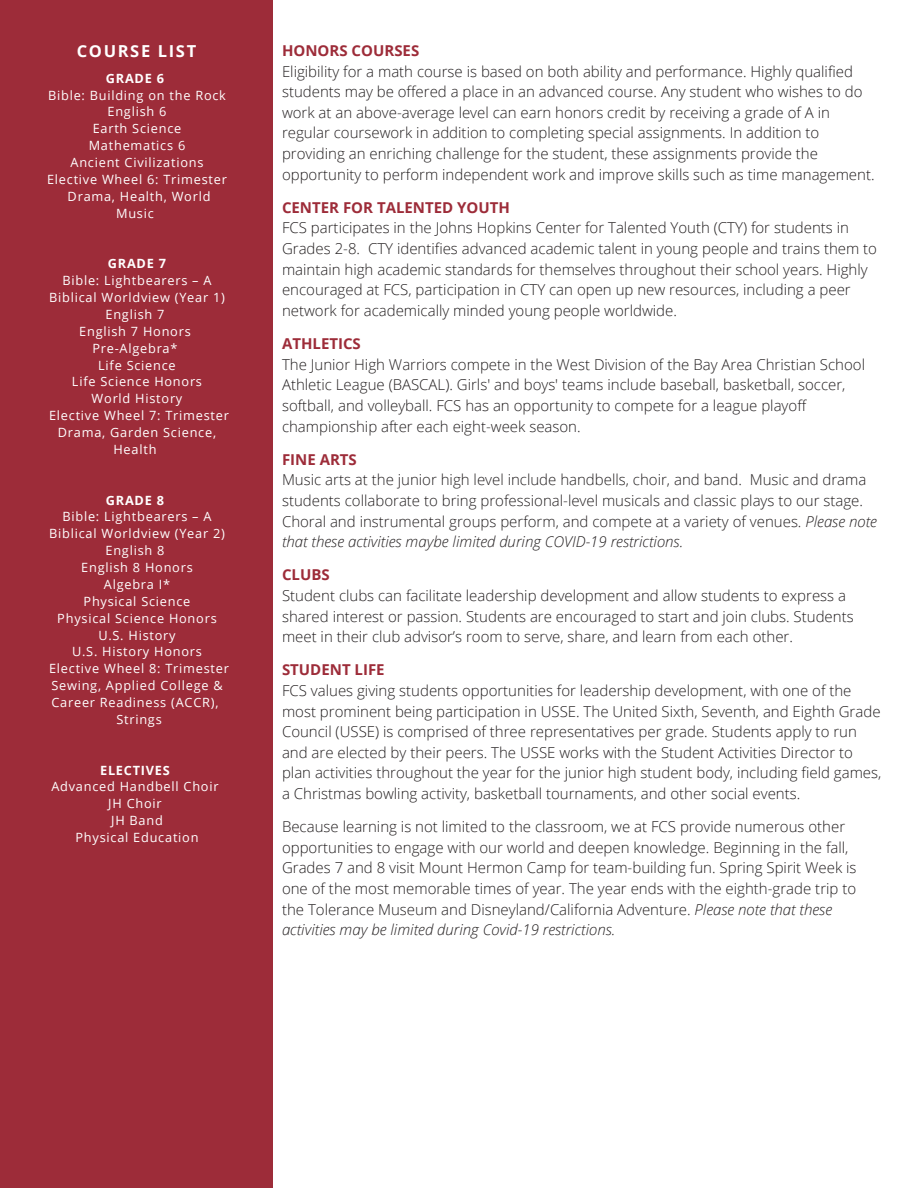
<style>
.page{position:relative;width:918px;height:1188px;background:#fff}
.page>*{position:absolute;margin:0;border:0;box-sizing:border-box;transform-origin:0 0}
.t1{font:700 16.5px "Open Sans";letter-spacing:.1em;color:#fff}
.t2{font:300 15px/20.5px "Open Sans";color:#231f20}
.t3{font:700 15px "Open Sans";color:#9d2c39}
.t4{font:12.75px/16.8px "Open Sans";letter-spacing:.06em;color:#fff;text-align:center}
.t5{font:700 12.75px "Open Sans";letter-spacing:.06em;color:#fff}
.s1{font-style:italic}
</style>
<div class="page">
<div style="left:0;top:0;width:273px;height:1188px;background:#9d2c39"></div>
<p class="t1" style="left:77px;top:40px;width:121px">COURSE LIST</p>
<p class="t5" style="left:106px;top:69px;width:60px">GRADE 6</p>
<p class="t4" style="left:47px;top:86px;width:181px">Bible: Building on the Rock<br>English 6<br>Earth Science<br>Mathematics 6<br>Ancient Civilizations<br>Elective Wheel 6: Trimester<br>Drama, Health, World<br>Music</p>
<p class="t5" style="left:108px;top:255px;width:60px">GRADE 7</p>
<p class="t4" style="left:62px;top:272px;width:151px">Bible: Lightbearers – A</p>
<p class="t4" style="left:49px;top:289px;width:177px">Biblical Worldview (Year 1)</p>
<p class="t4" style="left:106px;top:306px;width:60px">English 7</p>
<p class="t4" style="left:79px;top:322px;width:113px">English 7 Honors</p>
<p class="t4" style="left:92px;top:339px;width:87px">Pre-Algebra*</p>
<p class="t4" style="left:98px;top:356px;width:79px">Life Science</p>
<p class="t4" style="left:72px;top:373px;width:132px">Life Science Honors</p>
<p class="t4" style="left:92px;top:390px;width:92px">World History</p>
<p class="t4" style="left:49px;top:407px;width:181px">Elective Wheel 7: Trimester</p>
<p class="t4" style="left:58px;top:424px;width:160px">Drama, Garden Science,</p>
<p class="t4" style="left:113px;top:441px;width:45px">Health</p>
<p class="t5" style="left:106px;top:491px;width:60px">GRADE 8</p>
<p class="t4" style="left:62px;top:508px;width:151px">Bible: Lightbearers – A</p>
<p class="t4" style="left:49px;top:525px;width:177px">Biblical Worldview (Year 2)</p>
<p class="t4" style="left:106px;top:542px;width:60px">English 8</p>
<p class="t4" style="left:81px;top:559px;width:113px">English 8 Honors</p>
<p class="t4" style="left:104px;top:576px;width:68px">Algebra I*</p>
<p class="t4" style="left:84px;top:592px;width:108px">Physical Science</p>
<p class="t4" style="left:57px;top:609px;width:161px">Physical Science Honors</p>
<p class="t4" style="left:98px;top:626px;width:79px">U.S. History</p>
<p class="t4" style="left:72px;top:643px;width:131px">U.S. History Honors</p>
<p class="t4" style="left:49px;top:660px;width:181px">Elective Wheel 8: Trimester</p>
<p class="t4" style="left:51px;top:677px;width:173px">Sewing, Applied College &amp;</p>
<p class="t4" style="left:51px;top:694px;width:169px">Career Readiness (ACCR),</p>
<p class="t4" style="left:116px;top:711px;width:47px">Strings</p>
<p class="t5" style="left:100px;top:761px;width:71px">ELECTIVES</p>
<p class="t4" style="left:51px;top:778px;width:169px">Advanced Handbell Choir<br>JH Choir<br>JH Band<br>Physical Education</p>
<p class="t3" style="left:282px;top:40px;width:139px">HONORS COURSES</p>
<p class="t2" style="left:282px;top:60px;width:594px">Eligibility for a math course is based on both ability and performance. Highly qualified students may be offered a place in an advanced course. Any student who wishes to do work at an above-average level can earn honors credit by receiving a grade of A in regular coursework in addition to completing special assignments. In addition to providing an enriching challenge for the student, these assignments provide the opportunity to perform independent work and improve skills such as time management.</p>
<p class="t3" style="left:282px;top:197px;width:229px">CENTER FOR TALENTED YOUTH</p>
<p class="t2" style="left:282px;top:217px;width:597px">FCS participates in the Johns Hopkins Center for Talented Youth (CTY) for students in Grades 2-8. CTY identifies advanced academic talent in young people and trains them to maintain high academic standards for themselves throughout their school years. Highly encouraged at FCS, participation in CTY can open up new resources, including a peer network for academically minded young people worldwide.</p>
<p class="t3" style="left:282px;top:333px;width:80px">ATHLETICS</p>
<p class="t2" style="left:282px;top:354px;width:585px">The Junior High Warriors compete in the West Division of the Bay Area Christian School Athletic League (BASCAL). Girls' and boys' teams include baseball, basketball, soccer, softball, and volleyball. FCS has an opportunity to compete for a league playoff championship after each eight-week season.</p>
<p class="t3" style="left:282px;top:449px;width:76px">FINE ARTS</p>
<p class="t2" style="left:282px;top:469px;width:596px">Music arts at the junior high level include handbells, choir, and band. Music and drama students collaborate to bring professional-level musicals and classic plays to our stage.<br>Choral and instrumental groups perform, and compete at a variety of venues. <span class="s1">Please note that these activities maybe limited during COVID-19 restrictions.</span></p>
<p class="t3" style="left:282px;top:564px;width:49px">CLUBS</p>
<p class="t2" style="left:282px;top:585px;width:573px">Student clubs can facilitate leadership development and allow students to express a shared interest or passion. Students are encouraged to start and join clubs. Students meet in their club advisor’s room to serve, share, and learn from each other.</p>
<p class="t3" style="left:282px;top:659px;width:104px">STUDENT LIFE</p>
<p class="t2" style="left:282px;top:680px;width:601px">FCS values giving students opportunities for leadership development, with one of the most prominent being participation in USSE. The United Sixth, Seventh, and Eighth Grade Council (USSE) is comprised of three representatives per grade. Students apply to run and are elected by their peers. The USSE works with the Student Activities Director to plan activities throughout the year for the junior high student body, including field games, a Christmas bowling activity, basketball tournaments, and other social events.</p>
<p class="t2" style="left:282px;top:816px;width:576px">Because learning is not limited to the classroom, we at FCS provide numerous other opportunities to engage with our world and deepen knowledge. Beginning in the fall, Grades 7 and 8 visit Mount Hermon Camp for team-building fun. Spring Spirit Week is one of the most memorable times of year. The year ends with the eighth-grade trip to the Tolerance Museum and Disneyland/California Adventure. <span class="s1">Please note that these activities may be limited during Covid-19 restrictions.</span></p>
</div>
